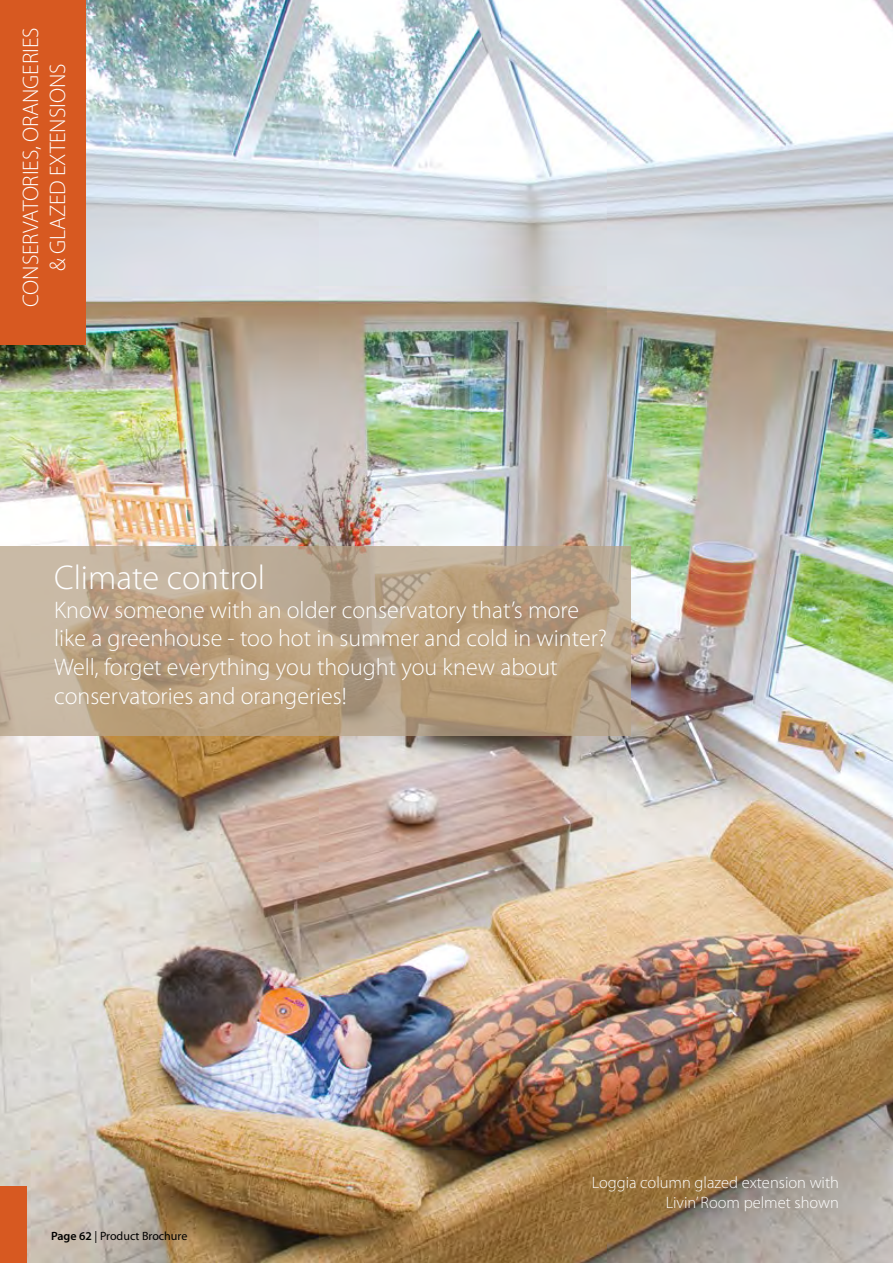
<style>
.page{position:relative;width:893px;height:1263px;background:#fff}
.page>*{position:absolute;margin:0;border:0;box-sizing:border-box;transform-origin:0 0}
.t1{font:300 34.5px "Myriad Pro";color:#fff}
.t2{font:300 24px/28.8px "Myriad Pro";color:#fff}
.t3{font:300 22.5px/27px "Myriad Pro";letter-spacing:-.005em;color:#fff;text-align:center}
.t4{font:300 16.5px/19.8px "Myriad Pro";color:#fff;text-align:right}
.t5{font:12px "Myriad Pro";color:#000}
.s1{font-weight:600}
</style>
<div class="page">
<img style="left:0;top:0;width:893px;height:1263px">
<div style="left:0;top:0;width:85px;height:344px;background:#d75921"></div>
<svg style="left:0;top:546px;width:631px;height:190px;background:#baa488"></svg>
<div style="left:0;top:1186px;width:26px;height:77px;background:#d75921"></div>
<p class="t3" style="left:17px;top:307px;width:281px;rotate:-90deg">CONSERVATORIES, ORANGERIES &amp; GLAZED EXTENSIONS</p>
<h1 class="t1" style="left:54px;top:557px;width:213px">Climate control</h1>
<p class="t2" style="left:54px;top:595px;width:554px">Know someone with an older conservatory that’s more like a greenhouse - too hot in summer and cold in winter?<br>Well, forget everything you thought you knew about conservatories and orangeries!</p>
<p class="t5" style="left:51px;top:1229px;width:138px"><span class="s1">Page 62</span> | Product Brochure</p>
<p class="t4" style="left:592px;top:1173px;width:248px">Loggia column glazed extension with<br>Livin’ Room pelmet shown</p>
</div>
